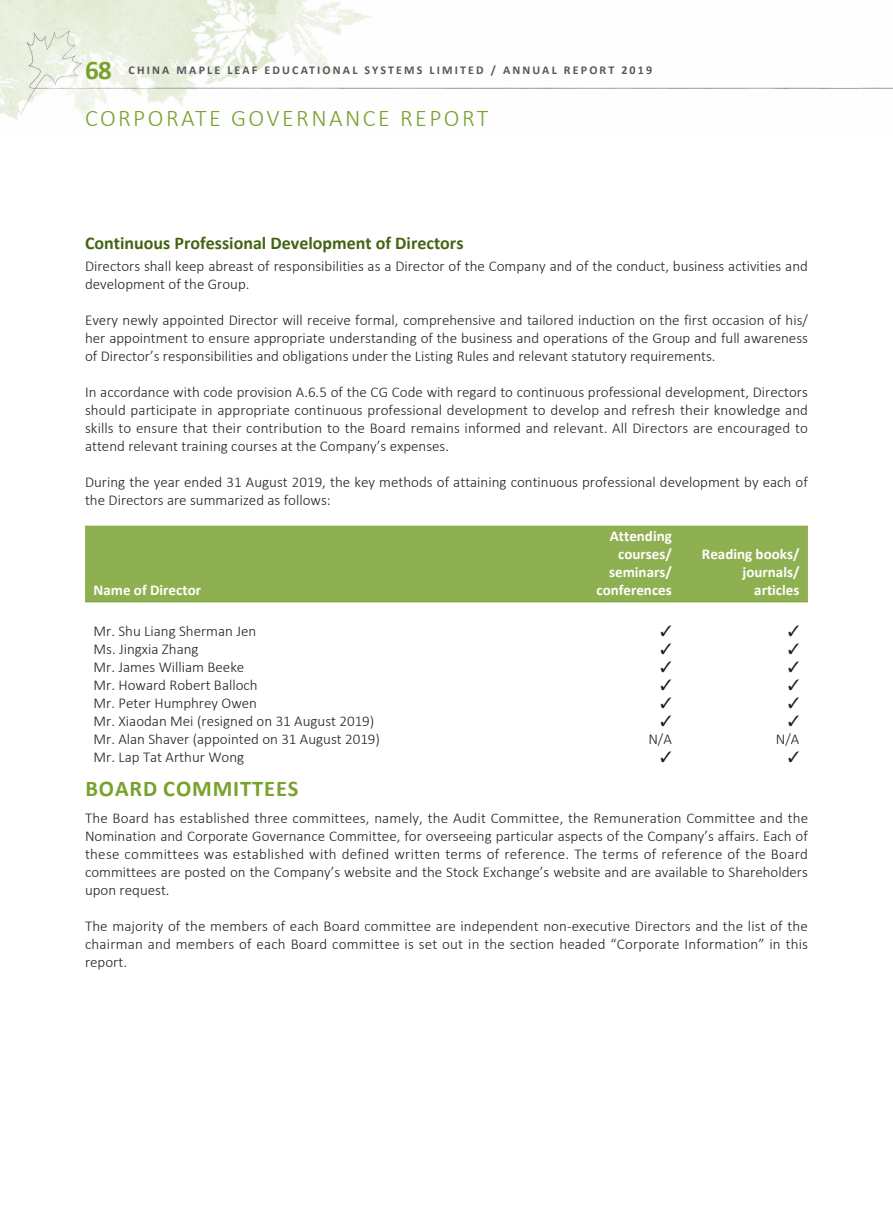
<style>
.page{position:relative;width:893px;height:1212px;background:#fff}
.page>*{position:absolute;margin:0;border:0;box-sizing:border-box;transform-origin:0 0}
.t1{font:700 27px "Calibri";color:#78a22d}
.t2{font:300 24px "Calibri";letter-spacing:.1em;color:#78a22d}
.t3{font:700 22.5px "Calibri";letter-spacing:.04em;color:#78a22d}
.t4{font:700 18px "Calibri";color:#436413}
.t5{font:300 15px/18px "Calibri";color:#231f20;text-align:justify}
.t6{font:700 15px/18px "Calibri";color:#fff;text-align:right}
.t7{font:700 12px "Calibri";letter-spacing:.18em;color:#57585a}
</style>
<div class="page">
<img style="left:0;top:0;width:893px;height:120px">
<div style="left:85px;top:526px;width:723px;height:75px;background:#8fb051"></div>
<hr style="left:85px;top:601px;width:468px;height:1px;background:#78a22d">
<hr style="left:553px;top:601px;width:127px;height:1px;background:#78a22d">
<hr style="left:680px;top:601px;width:128px;height:1px;background:#78a22d">
<h1 class="t1" style="left:85px;top:51px;width:28px">68</h1>
<p class="t7" style="left:129px;top:61px;width:525px">CHINA MAPLE LEAF EDUCATIONAL SYSTEMS LIMITED / ANNUAL REPORT 2019</p>
<h2 class="t2" style="left:85px;top:103px;width:405px">CORPORATE GOVERNANCE REPORT</h2>
<p class="t4" style="left:85px;top:230px;width:380px">Continuous Professional Development of Directors</p>
<p class="t5" style="left:85px;top:257px;width:724px">Directors shall keep abreast of responsibilities as a Director of the Company and of the conduct, business activities and development of the Group.</p>
<p class="t5" style="left:85px;top:311px;width:724px">Every newly appointed Director will receive formal, comprehensive and tailored induction on the first occasion of his/ her appointment to ensure appropriate understanding of the business and operations of the Group and full awareness of Director’s responsibilities and obligations under the Listing Rules and relevant statutory requirements.</p>
<p class="t5" style="left:85px;top:383px;width:724px">In accordance with code provision A.6.5 of the CG Code with regard to continuous professional development, Directors should participate in appropriate continuous professional development to develop and refresh their knowledge and skills to ensure that their contribution to the Board remains informed and relevant. All Directors are encouraged to attend relevant training courses at the Company’s expenses.</p>
<p class="t5" style="left:85px;top:473px;width:724px">During the year ended 31 August 2019, the key methods of attaining continuous professional development by each of the Directors are summarized as follows:</p>
<p class="t6" style="left:94px;top:580px;width:109px">Name of Director</p>
<p class="t6" style="left:596px;top:526px;width:77px">Attending courses/ seminars/ conferences</p>
<p class="t6" style="left:702px;top:544px;width:99px">Reading books/ journals/ articles</p>
<p class="t5" style="left:94px;top:621px;width:164px">Mr. Shu Liang Sherman Jen</p>
<p class="t5" style="left:94px;top:639px;width:107px">Ms. Jingxia Zhang</p>
<p class="t5" style="left:94px;top:657px;width:152px">Mr. James William Beeke</p>
<p class="t5" style="left:94px;top:675px;width:166px">Mr. Howard Robert Balloch</p>
<p class="t5" style="left:94px;top:693px;width:165px">Mr. Peter Humphrey Owen</p>
<p class="t5" style="left:94px;top:711px;width:282px">Mr. Xiaodan Mei (resigned on 31 August 2019)</p>
<p class="t5" style="left:94px;top:729px;width:288px">Mr. Alan Shaver (appointed on 31 August 2019)</p>
<p class="t5" style="left:648px;top:729px;width:25px">N/A</p>
<p class="t5" style="left:776px;top:729px;width:25px">N/A</p>
<p class="t5" style="left:94px;top:747px;width:152px">Mr. Lap Tat Arthur Wong</p>
<h3 class="t3" style="left:85px;top:773px;width:215px">BOARD COMMITTEES</h3>
<p class="t5" style="left:85px;top:809px;width:725px">The Board has established three committees, namely, the Audit Committee, the Remuneration Committee and the Nomination and Corporate Governance Committee, for overseeing particular aspects of the Company’s affairs. Each of these committees was established with defined written terms of reference. The terms of reference of the Board committees are posted on the Company’s website and the Stock Exchange’s website and are available to Shareholders upon request.</p>
<p class="t5" style="left:85px;top:917px;width:725px">The majority of the members of each Board committee are independent non-executive Directors and the list of the chairman and members of each Board committee is set out in the section headed “Corporate Information” in this report.</p>
</div>
